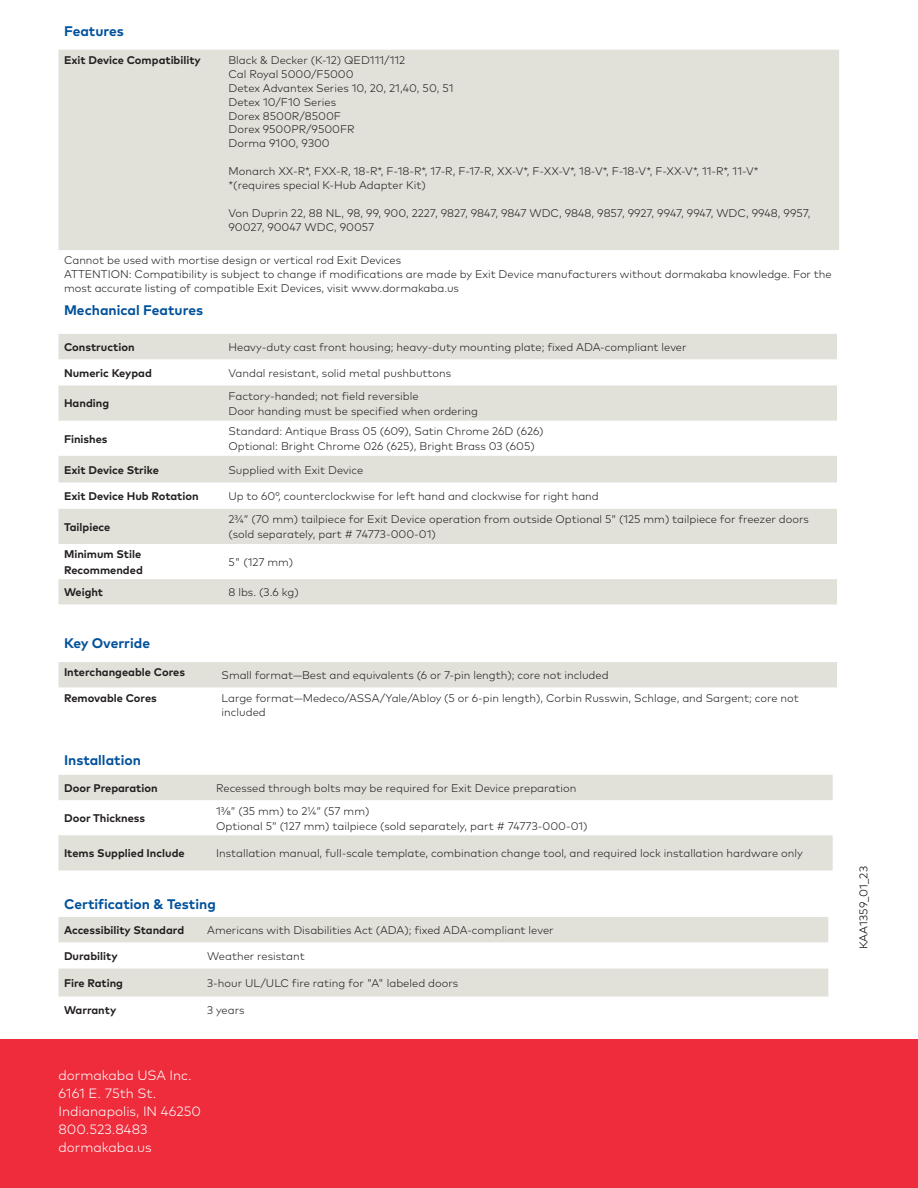
<style>
.page{position:relative;width:918px;height:1188px;background:#fff}
.page>*{position:absolute;margin:0;border:0;box-sizing:border-box;transform-origin:0 0}
.Paragraph_Title_9pt{font:700 13.95px "Mark Pro";color:#01519b}
.Body_Text_9pt_12pt{font:300 13.5px "Mark Pro";color:#fff}
.Descriptor_bold_ligh{font:300 13.5px "Mark Pro";color:#fff}
.Descriptor_7_5pt_9_5{font:300 11.25px "Mark Pro";color:#040503}
.Listing_Level_1_9pt{font:300 11.1px/14px "Mark Pro";color:#231f20}
.Listing_Level_1_9pt-2{font:700 11.1px/15.3px "Mark Pro";color:#231f20}
</style>
<div class="page">
<svg style="left:58px;top:334px;width:779px;height:270px;fill:#e2e1d9"></svg>
<div style="left:58px;top:662px;width:779px;height:25px;background:#e2e1d9"></div>
<svg style="left:59px;top:49px;width:780px;height:1px"></svg>
<div style="left:58px;top:50px;width:781px;height:200px;background:#e2e1d9"></div>
<svg style="left:58px;top:775px;width:775px;height:96px;fill:#e2e1d9"></svg>
<svg style="left:58px;top:917px;width:770px;height:80px;fill:#e2e1d9"></svg>
<div style="left:0;top:1039px;width:918px;height:149px;background:#ee2c3b"></div>
<p class="Paragraph_Title_9pt" style="left:64px;top:20px;width:61px">Features</p>
<p class="Listing_Level_1_9pt-2" style="left:64px;top:51px;width:138px">Exit Device Compatibility</p>
<p class="Listing_Level_1_9pt" style="left:228px;top:52px;width:178px">Black &amp; Decker (K-12) QED111/112</p>
<p class="Listing_Level_1_9pt" style="left:228px;top:66px;width:127px">Cal Royal 5000/F5000</p>
<p class="Listing_Level_1_9pt" style="left:228px;top:80px;width:227px">Detex Advantex Series 10, 20, 21,40, 50, 51</p>
<p class="Listing_Level_1_9pt" style="left:228px;top:94px;width:109px">Detex 10/F10 Series</p>
<p class="Listing_Level_1_9pt" style="left:228px;top:108px;width:114px">Dorex 8500R/8500F</p>
<p class="Listing_Level_1_9pt" style="left:228px;top:122px;width:128px">Dorex 9500PR/9500FR</p>
<p class="Listing_Level_1_9pt" style="left:228px;top:136px;width:103px">Dorma 9100, 9300</p>
<p class="Listing_Level_1_9pt" style="left:228px;top:163px;width:532px">Monarch XX-R*, FXX-R, 18-R*, F-18-R*, 17-R, F-17-R, XX-V*, F-XX-V*, 18-V*, F-18-V*, F-XX-V*, 11-R*, 11-V*</p>
<p class="Listing_Level_1_9pt" style="left:228px;top:177px;width:199px">*(requires special K-Hub Adapter Kit)</p>
<p class="Listing_Level_1_9pt" style="left:228px;top:205px;width:584px">Von Duprin 22, 88 NL, 98, 99, 900, 2227, 9827, 9847, 9847 WDC, 9848, 9857, 9927, 9947, 9947, WDC, 9948, 9957,<br>90027, 90047 WDC, 90057</p>
<p class="Listing_Level_1_9pt" style="left:64px;top:253px;width:769px">Cannot be used with mortise design or vertical rod Exit Devices<br>ATTENTION: Compatibility is subject to change if modifications are made by Exit Device manufacturers without dormakaba knowledge. For the most accurate listing of compatible Exit Devices, visit www.dormakaba.us</p>
<p class="Paragraph_Title_9pt" style="left:64px;top:299px;width:141px">Mechanical Features</p>
<p class="Listing_Level_1_9pt-2" style="left:64px;top:338px;width:72px">Construction</p>
<p class="Listing_Level_1_9pt" style="left:228px;top:339px;width:460px">Heavy-duty cast front housing; heavy-duty mounting plate; fixed ADA-compliant lever</p>
<p class="Listing_Level_1_9pt-2" style="left:64px;top:364px;width:89px">Numeric Keypad</p>
<p class="Listing_Level_1_9pt" style="left:228px;top:365px;width:224px">Vandal resistant, solid metal pushbuttons</p>
<p class="Listing_Level_1_9pt-2" style="left:64px;top:395px;width:47px">Handing</p>
<p class="Listing_Level_1_9pt" style="left:228px;top:388px;width:192px">Factory-handed; not field reversible</p>
<p class="Listing_Level_1_9pt" style="left:228px;top:403px;width:251px">Door handing must be specified when ordering</p>
<p class="Listing_Level_1_9pt-2" style="left:64px;top:430px;width:45px">Finishes</p>
<p class="Listing_Level_1_9pt" style="left:228px;top:423px;width:317px">Standard: Antique Brass 05 (609), Satin Chrome 26D (626)</p>
<p class="Listing_Level_1_9pt" style="left:228px;top:438px;width:308px">Optional: Bright Chrome 026 (625), Bright Brass 03 (605)</p>
<p class="Listing_Level_1_9pt-2" style="left:64px;top:461px;width:96px">Exit Device Strike</p>
<p class="Listing_Level_1_9pt" style="left:228px;top:462px;width:136px">Supplied with Exit Device</p>
<p class="Listing_Level_1_9pt-2" style="left:64px;top:488px;width:136px">Exit Device Hub Rotation</p>
<p class="Listing_Level_1_9pt" style="left:228px;top:488px;width:372px">Up to 60°, counterclockwise for left hand and clockwise for right hand</p>
<p class="Listing_Level_1_9pt-2" style="left:64px;top:518px;width:48px">Tailpiece</p>
<p class="Listing_Level_1_9pt" style="left:228px;top:511px;width:582px;line-height:15.3px">2¾“ (70 mm) tailpiece for Exit Device operation from outside Optional 5“ (125 mm) tailpiece for freezer doors (sold separately, part # 74773-000-01)</p>
<p class="Listing_Level_1_9pt-2" style="left:64px;top:546px;width:80px">Minimum Stile<br>Recommended</p>
<p class="Listing_Level_1_9pt" style="left:228px;top:554px;width:66px">5" (127 mm)</p>
<p class="Listing_Level_1_9pt-2" style="left:64px;top:584px;width:41px">Weight</p>
<p class="Listing_Level_1_9pt" style="left:228px;top:584px;width:72px">8 lbs. (3.6 kg)</p>
<p class="Paragraph_Title_9pt" style="left:64px;top:632px;width:88px">Key Override</p>
<p class="Listing_Level_1_9pt-2" style="left:64px;top:664px;width:122px">Interchangeable Cores</p>
<p class="Listing_Level_1_9pt" style="left:222px;top:667px;width:389px">Small format—Best and equivalents (6 or 7-pin length); core not included</p>
<p class="Listing_Level_1_9pt-2" style="left:64px;top:689px;width:94px">Removable Cores</p>
<p class="Listing_Level_1_9pt" style="left:222px;top:690px;width:579px">Large format—Medeco/ASSA/Yale/Abloy (5 or 6-pin length), Corbin Russwin, Schlage, and Sargent; core not included</p>
<p class="Paragraph_Title_9pt" style="left:64px;top:749px;width:78px">Installation</p>
<p class="Listing_Level_1_9pt-2" style="left:64px;top:779px;width:95px">Door Preparation</p>
<p class="Listing_Level_1_9pt" style="left:216px;top:780px;width:362px">Recessed through bolts may be required for Exit Device preparation</p>
<p class="Listing_Level_1_9pt-2" style="left:64px;top:810px;width:83px">Door Thickness</p>
<p class="Listing_Level_1_9pt" style="left:216px;top:803px;width:155px">1⅜“ (35 mm) to 2¼“ (57 mm)</p>
<p class="Listing_Level_1_9pt" style="left:216px;top:818px;width:373px">Optional 5“ (127 mm) tailpiece (sold separately, part # 74773-000-01)</p>
<p class="Listing_Level_1_9pt-2" style="left:64px;top:845px;width:122px">Items Supplied Include</p>
<p class="Listing_Level_1_9pt" style="left:216px;top:846px;width:588px">Installation manual, full-scale template, combination change tool, and required lock installation hardware only</p>
<p class="Paragraph_Title_9pt" style="left:64px;top:893px;width:153px">Certification &amp; Testing</p>
<p class="Listing_Level_1_9pt-2" style="left:64px;top:922px;width:122px">Accessibility Standard</p>
<p class="Listing_Level_1_9pt" style="left:207px;top:922px;width:348px">Americans with Disabilities Act (ADA); fixed ADA-compliant lever</p>
<p class="Listing_Level_1_9pt-2" style="left:64px;top:947px;width:55px">Durability</p>
<p class="Listing_Level_1_9pt" style="left:207px;top:948px;width:99px">Weather resistant</p>
<p class="Listing_Level_1_9pt-2" style="left:64px;top:974px;width:61px">Fire Rating</p>
<p class="Listing_Level_1_9pt" style="left:207px;top:975px;width:253px">3-hour UL/ULC fire rating for "A" labeled doors</p>
<p class="Listing_Level_1_9pt-2" style="left:64px;top:1002px;width:54px">Warranty</p>
<p class="Listing_Level_1_9pt" style="left:207px;top:1002px;width:39px">3 years</p>
<p class="Body_Text_9pt_12pt" style="left:58px;top:1065px;width:135px">dormakaba USA Inc.</p>
<p class="Body_Text_9pt_12pt" style="left:58px;top:1083px;width:100px">6161 E. 75th St.</p>
<p class="Body_Text_9pt_12pt" style="left:58px;top:1101px;width:144px">Indianapolis, IN 46250</p>
<p class="Body_Text_9pt_12pt" style="left:58px;top:1119px;width:91px">800.523.8483</p>
<p class="Descriptor_bold_ligh" style="left:58px;top:1137px;width:95px">dormakaba.us</p>
<p class="Descriptor_7_5pt_9_5" style="left:855px;top:949px;width:85px;rotate:-90deg">KAA1359_01_23</p>
</div>
